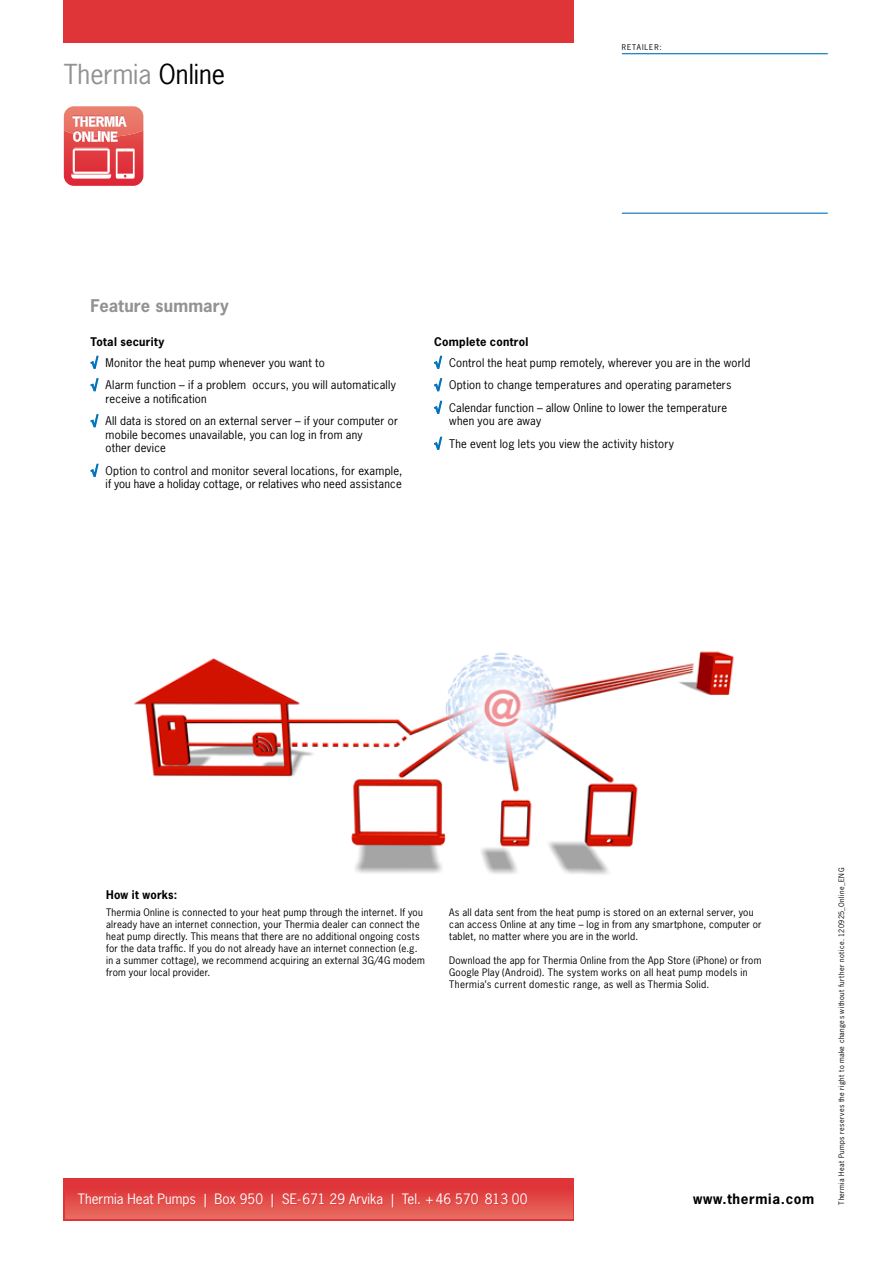
<style>
.page{position:relative;width:893px;height:1263px;background:#fff}
.page>*{position:absolute;margin:0;border:0;box-sizing:border-box;transform-origin:0 0}
.t1{font:25.95px "News Gothic Std";color:#929292}
.t2{font:700 16.5px "News Gothic Std";letter-spacing:.015em;color:#929292}
.t3{font:13.5px "News Gothic Std";color:#fff}
.t4{font:700 13.5px "News Gothic Std";letter-spacing:.05em;color:#000}
.t5{font:11.25px/13.5px "News Gothic Std";letter-spacing:.02em;color:#000}
.t6{font:700 11.25px "News Gothic Std";letter-spacing:.02em;color:#000}
.t7{font:9.75px/12px "News Gothic Std";letter-spacing:.03em;color:#000}
.t8{font:7.5px "News Gothic Std";letter-spacing:.125em;color:#000}
.t9{font:7.2px "News Gothic Std";letter-spacing:.06em;color:#000}
.s1{color:#000}
.s2{font-weight:700}
.s3{font-weight:700;color:#0072bb}
</style>
<div class="page">
<div style="left:64px;top:0;width:510px;height:43px;background:#df3539"></div>
<hr style="left:622px;top:53px;width:206px;height:1px;background:#0072bb">
<div style="left:64px;top:1178px;width:510px;height:42px;background:#df3539"></div>
<div style="left:65px;top:1180px;width:507px;height:39px;background:linear-gradient(to bottom,#dd2a31,#e76c5f)"></div>
<svg style="left:78px;top:1194px;width:449px;height:14px;fill:#e24845"></svg>
<hr style="left:622px;top:213px;width:206px;height:1px;background:#0072bb">
<img style="left:134px;top:651px;width:600px;height:224px">
<svg style="left:91px;top:356px;width:7px;height:13px"></svg>
<svg style="left:91px;top:378px;width:7px;height:13px"></svg>
<svg style="left:91px;top:414px;width:7px;height:13px"></svg>
<svg style="left:91px;top:464px;width:7px;height:13px"></svg>
<svg style="left:434px;top:356px;width:8px;height:13px"></svg>
<svg style="left:434px;top:378px;width:8px;height:13px"></svg>
<svg style="left:434px;top:401px;width:8px;height:13px"></svg>
<svg style="left:434px;top:437px;width:8px;height:13px"></svg>
<svg style="left:64px;top:106px;width:79px;height:80px;background:#e87474"></svg>
<h1 class="t1" style="left:64px;top:57px;width:163px">Thermia <span class="s1">Online</span></h1>
<p class="t8" style="left:622px;top:42px;width:41px">retailer:</p>
<h2 class="t2" style="left:91px;top:295px;width:140px">Feature summary</h2>
<p class="t5" style="left:91px;top:331px;width:236px;line-height:20.7px"><span class="s2">Total security<br></span><span class="s3">√</span> Monitor the heat pump whenever you want to</p>
<p class="t5" style="left:106px;top:378px;width:292px;text-indent:-15px"><span class="s3">√</span> Alarm function – if a problem occurs, you will automatically receive a notification</p>
<p class="t5" style="left:106px;top:414px;width:294px;text-indent:-15px"><span class="s3">√</span> All data is stored on an external server – if your computer or mobile becomes unavailable, you can log in from any<br>other device</p>
<p class="t5" style="left:91px;top:463px;width:313px;text-align:right"><span class="s3">√</span> Option to control and monitor several locations, for example, if you have a holiday cottage, or relatives who need assistance</p>
<p class="t5" style="left:434px;top:331px;width:318px;line-height:20.7px"><span class="s2">Complete control<br></span><span class="s3">√</span> Control the heat pump remotely, wherever you are in the world</p>
<p class="t5" style="left:434px;top:373px;width:299px;line-height:22.5px"><span class="s3">√</span> Option to change temperatures and operating parameters <span class="s3">√</span> Calendar function – allow Online to lower the temperature</p>
<p class="t5" style="left:434px;top:409px;width:241px;line-height:22.5px;text-indent:15px">when you are away<br><span class="s3">√</span> The event log lets you view the activity history</p>
<p class="t6" style="left:106px;top:887px;width:73px">How it works:</p>
<p class="t7" style="left:106px;top:906px;width:320px">Thermia Online is connected to your heat pump through the internet. If you already have an internet connection, your Thermia dealer can connect the heat pump directly. This means that there are no additional ongoing costs for the data traffic. If you do not already have an internet connection (e.g. in a summer cottage), we recommend acquiring an external 3G/4G modem from your local provider.</p>
<p class="t7" style="left:449px;top:906px;width:314px">As all data sent from the heat pump is stored on an external server, you can access Online at any time – log in from any smartphone, computer or tablet, no matter where you are in the world.</p>
<p class="t7" style="left:449px;top:954px;width:314px">Download the app for Thermia Online from the App Store (iPhone) or from<br>Google Play (Android). The system works on all heat pump models in<br>Thermia’s current domestic range, as well as Thermia Solid.</p>
<h3 class="t3" style="left:78px;top:1190px;width:451px">Thermia Heat Pumps | Box 950 | SE-671 29 Arvika | Tel. +46 570 813 00</h3>
<h3 class="t4" style="left:693px;top:1190px;width:123px">www.thermia.com</h3>
<p class="t9" style="left:837px;top:1205px;width:338px;rotate:-90deg">Thermia Heat Pumps reserves the right to make changes without further notice. 120925_Online_ENG</p>
</div>
